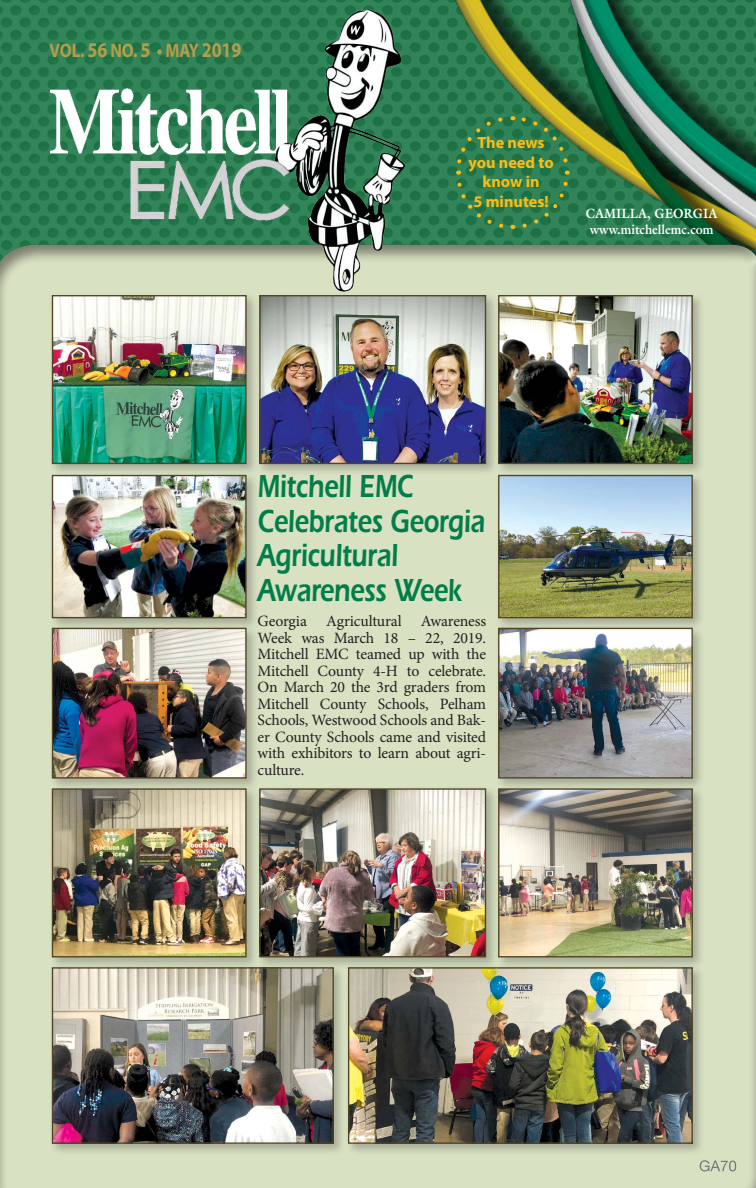
<style>
.page{position:relative;width:756px;height:1188px;background:#fff}
.page>*{position:absolute;margin:0;border:0;box-sizing:border-box;transform-origin:0 0}
.t1{font:600 33px/34.5px "Itc Eras";letter-spacing:-.01em;color:#007e49;scale:.77 1}
.t2{font:700 19.5px "Myriad Pro";letter-spacing:-.015em;color:#b59d4b;scale:.86 1}
.t3{font:700 16.2px/19.5px "Myriad Pro";color:#febc11;text-align:center}
.t4{font:15.75px/16.5px "Minion Pro";letter-spacing:-.015em;color:#231f20;text-align:justify}
.t5{font:700 13.5px/16.2px "Galliard";color:#fff;scale:.9 1}
.s1{font-size:21px}
</style>
<div class="page">
<svg style="left:0;top:0;width:439px;height:237px;background:#2a7d51"></svg>
<img style="left:439px;top:0;width:114px;height:237px">
<img style="left:553px;top:0;width:13px;height:237px">
<img style="left:566px;top:0;width:190px;height:237px">
<div style="left:0;top:237px;width:756px;height:951px;background:#231f20;opacity:.5"></div>
<svg style="left:700px;top:1160px;width:36px;height:12px"></svg>
<img style="left:51px;top:10px;width:354px;height:281px">
<div style="left:49px;top:964px;width:297px;height:192px;background:#231f20;opacity:.27"></div>
<img style="left:54px;top:970px;width:278px;height:172px">
<div style="left:52px;top:967px;width:282px;height:177px;border:1px solid #524527"></div>
<div style="left:345px;top:964px;width:360px;height:192px;background:#231f20;opacity:.27"></div>
<img style="left:350px;top:970px;width:341px;height:172px">
<div style="left:348px;top:967px;width:345px;height:177px;border:1px solid #524527"></div>
<div style="left:49px;top:786px;width:210px;height:184px;background:#231f20;opacity:.27"></div>
<img style="left:54px;top:791px;width:191px;height:164px">
<div style="left:52px;top:788px;width:195px;height:169px;border:1px solid #524527"></div>
<div style="left:495px;top:786px;width:210px;height:184px;background:#231f20;opacity:.27"></div>
<img style="left:500px;top:791px;width:191px;height:164px">
<div style="left:498px;top:788px;width:195px;height:169px;border:1px solid #524527"></div>
<div style="left:256px;top:786px;width:242px;height:184px;background:#231f20;opacity:.27"></div>
<img style="left:261px;top:790px;width:223px;height:165px">
<div style="left:259px;top:788px;width:227px;height:169px;border:1px solid #524527"></div>
<div style="left:49px;top:292px;width:210px;height:184px;background:#231f20;opacity:.27"></div>
<img style="left:54px;top:297px;width:191px;height:165px">
<div style="left:52px;top:295px;width:195px;height:169px;border:1px solid #524527"></div>
<div style="left:495px;top:292px;width:210px;height:184px;background:#231f20;opacity:.27"></div>
<img style="left:500px;top:297px;width:191px;height:165px">
<div style="left:498px;top:295px;width:195px;height:169px;border:1px solid #524527"></div>
<div style="left:256px;top:292px;width:242px;height:184px;background:#231f20;opacity:.27"></div>
<img style="left:261px;top:297px;width:223px;height:165px">
<div style="left:259px;top:295px;width:227px;height:169px;border:1px solid #524527"></div>
<div style="left:49px;top:472px;width:210px;height:159px;background:#231f20;opacity:.27"></div>
<img style="left:54px;top:477px;width:191px;height:139px">
<div style="left:52px;top:475px;width:195px;height:143px;border:1px solid #524527"></div>
<div style="left:49px;top:625px;width:210px;height:166px;background:#231f20;opacity:.27"></div>
<img style="left:54px;top:630px;width:191px;height:147px">
<div style="left:52px;top:628px;width:195px;height:151px;border:1px solid #524527"></div>
<div style="left:495px;top:472px;width:210px;height:159px;background:#231f20;opacity:.27"></div>
<img style="left:500px;top:477px;width:191px;height:139px">
<div style="left:498px;top:475px;width:195px;height:143px;border:1px solid #524527"></div>
<div style="left:495px;top:625px;width:210px;height:166px;background:#231f20;opacity:.27"></div>
<img style="left:500px;top:630px;width:191px;height:147px">
<div style="left:498px;top:628px;width:195px;height:151px;border:1px solid #524527"></div>
<p class="t2" style="left:50px;top:38px;width:225px">VOL. <span class="s1">56</span> NO. <span class="s1">5</span> • MAY <span class="s1">2019</span></p>
<p class="t3" style="left:469px;top:132px;width:87px">The news you need to know in<br>5 minutes!</p>
<p class="t5" style="left:586px;top:205px;width:148px">CAMILLA, GEORGIA www.mitchellemc.com</p>
<h1 class="t1" style="left:258px;top:469px;width:297px">Mitchell EMC<br>Celebrates Georgia<br>Agricultural<br>Awareness Week</h1>
<p class="t4" style="left:258px;top:613px;width:230px">Georgia Agricultural Awareness Week was March 18 – 22, 2019.<br>Mitchell EMC teamed up with the Mitchell County 4-H to celebrate.<br>On March 20 the 3rd graders from Mitchell County Schools, Pelham Schools, Westwood Schools and Bak&shy;er County Schools came and visited with exhibitors to learn about agri&shy;culture.</p>
</div>
